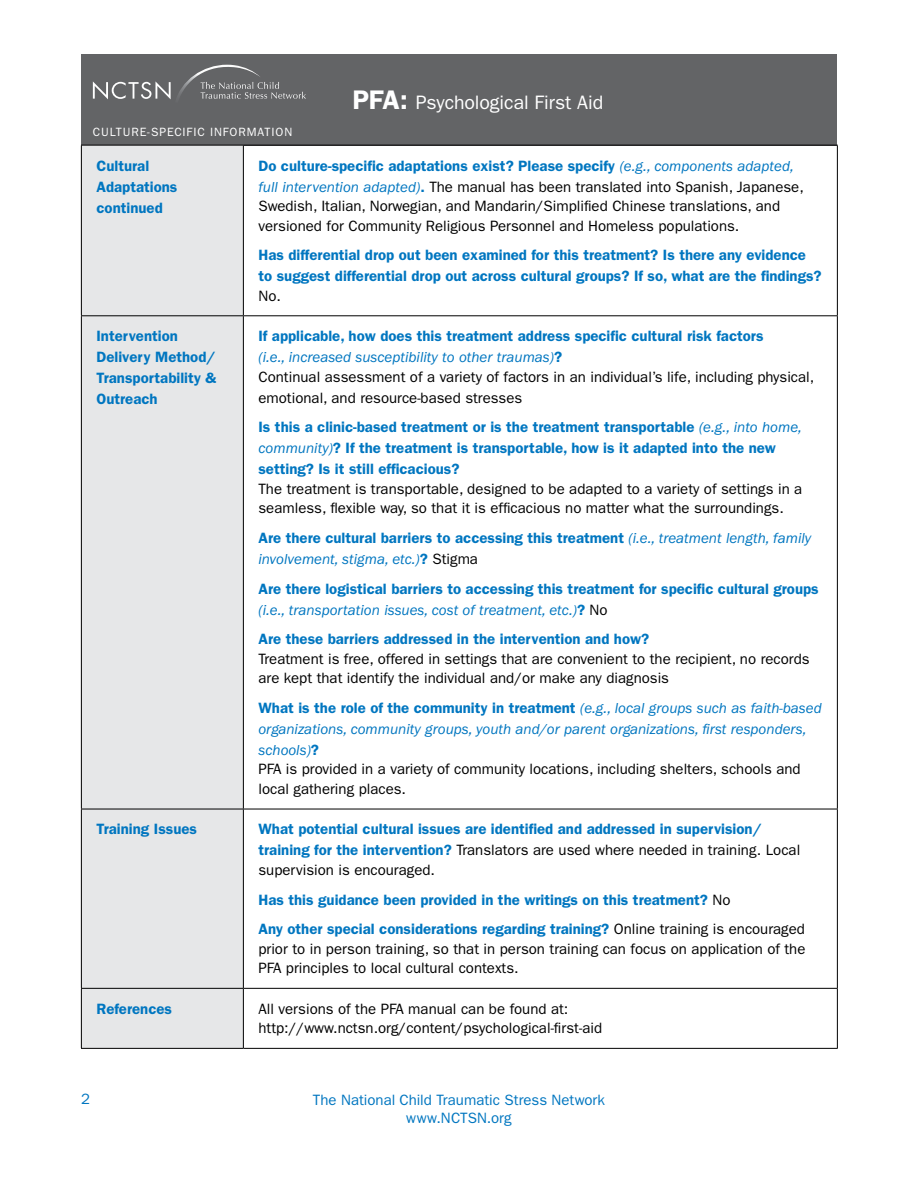
<style>
.page{position:relative;width:918px;height:1188px;background:#fff}
.page>*{position:absolute;margin:0;border:0;box-sizing:border-box;transform-origin:0 0}
.t1{font:19.5px "ITC Franklin Gothic Std";letter-spacing:-.005em;color:#fff}
.t2{font:600 15px/21px "ITC Franklin Gothic Std";color:#0076c0}
.t3{font:15px/19.5px "ITC Franklin Gothic Std";color:#000}
.t4{font:italic 15px/21px "ITC Franklin Gothic Std";color:#0076c0}
.t5{font:15px/18px "ITC Franklin Gothic Std";color:#0076c0;text-align:center}
.t6{font:12px "ITC Franklin Gothic Std";letter-spacing:.075em;color:#fff}
.s1{font-weight:600;font-size:27px}
.s2{font-weight:400;font-style:italic}
.s3{font-weight:400;color:#000}
.s4{font-weight:600;font-style:normal}
.s5{font-style:normal;color:#000}
</style>
<div class="page">
<div style="left:81px;top:54px;width:756px;height:92px;background:#636466"></div>
<svg style="left:93px;top:64px;width:213px;height:36px"></svg>
<div style="left:82px;top:146px;width:161px;height:902px;background:#e6e7e8"></div>
<hr style="left:81px;top:145px;width:162px;height:1px;background:#000">
<hr style="left:81px;top:145px;width:1px;height:170px;background:#000">
<hr style="left:243px;top:145px;width:595px;height:1px;background:#000">
<hr style="left:243px;top:145px;width:1px;height:170px;background:#000">
<hr style="left:837px;top:145px;width:1px;height:170px;background:#000">
<hr style="left:81px;top:315px;width:162px;height:1px;background:#000">
<hr style="left:81px;top:316px;width:1px;height:493px;background:#000">
<hr style="left:243px;top:315px;width:595px;height:1px;background:#000">
<hr style="left:243px;top:316px;width:1px;height:493px;background:#000">
<hr style="left:837px;top:316px;width:1px;height:493px;background:#000">
<hr style="left:81px;top:809px;width:162px;height:1px;background:#000">
<hr style="left:81px;top:809px;width:1px;height:179px;background:#000">
<hr style="left:243px;top:809px;width:595px;height:1px;background:#000">
<hr style="left:243px;top:809px;width:1px;height:179px;background:#000">
<hr style="left:837px;top:809px;width:1px;height:179px;background:#000">
<hr style="left:81px;top:988px;width:162px;height:1px;background:#000">
<hr style="left:81px;top:989px;width:1px;height:59px;background:#000">
<hr style="left:243px;top:988px;width:595px;height:1px;background:#000">
<hr style="left:243px;top:989px;width:1px;height:59px;background:#000">
<hr style="left:837px;top:989px;width:1px;height:59px;background:#000">
<hr style="left:81px;top:1048px;width:162px;height:1px;background:#000">
<hr style="left:243px;top:1048px;width:595px;height:1px;background:#000">
<p class="t6" style="left:93px;top:125px;width:201px">CULTURE-SPECIFIC INFORMATION</p>
<h1 class="t1" style="left:352px;top:91px;width:246px"><span class="s1">NAME:</span> Name Spelled Out</h1>
<h1 class="t1" style="left:352px;top:91px;width:252px"><span class="s1">PFA:</span> Psychological First Aid</h1>
<h1 class="t1" style="left:443px;top:91px;width:169px">General Information</h1>
<p class="t2" style="left:96px;top:155px;width:82px">Cultural<br>Adaptations continued</p>
<p class="t2" style="left:258px;top:155px;width:547px">Do culture-specific adaptations exist? Please specify <span class="s2">(e.g., components adapted, full intervention adapted)</span>. <span class="s3">The manual has been translated into Spanish, Japanese,</span></p>
<p class="t3" style="left:258px;top:196px;width:523px">Swedish, Italian, Norwegian, and Mandarin/Simplified Chinese translations, and versioned for Community Religious Personnel and Homeless populations.</p>
<p class="t2" style="left:258px;top:245px;width:565px">Has differential drop out been examined for this treatment? Is there any evidence to suggest differential drop out across cultural groups? If so, what are the findings?</p>
<p class="t3" style="left:258px;top:286px;width:24px">No.</p>
<p class="t2" style="left:96px;top:326px;width:121px">Intervention<br>Delivery Method/<br>Transportability &amp;<br>Outreach</p>
<p class="t2" style="left:258px;top:326px;width:507px">If applicable, how does this treatment address specific cultural risk factors <span class="s2">(i.e., increased susceptibility to other traumas)</span>?</p>
<p class="t3" style="left:258px;top:366px;width:557px;line-height:21px">Continual assessment of a variety of factors in an individual’s life, including physical, emotional, and resource-based stresses</p>
<p class="t2" style="left:258px;top:417px;width:545px">Is this a clinic-based treatment or is the treatment transportable <span class="s2">(e.g., into home, community)</span>? If the treatment is transportable, how is it adapted into the new setting? Is it still efficacious?</p>
<p class="t3" style="left:258px;top:479px;width:545px">The treatment is transportable, designed to be adapted to a variety of settings in a seamless, flexible way, so that it is efficacious no matter what the surroundings.</p>
<p class="t4" style="left:258px;top:528px;width:554px"><span class="s4">Are there cultural barriers to accessing this treatment</span> (i.e., treatment length, family involvement, stigma, etc.)<span class="s4">?</span> <span class="s5">Stigma</span></p>
<p class="t2" style="left:258px;top:578px;width:562px">Are there logistical barriers to accessing this treatment for specific cultural groups <span class="s2">(i.e., transportation issues, cost of treatment, etc.)</span>? <span class="s3">No</span></p>
<p class="t2" style="left:258px;top:629px;width:392px">Are these barriers addressed in the intervention and how?</p>
<p class="t3" style="left:258px;top:649px;width:553px">Treatment is free, offered in settings that are convenient to the recipient, no records are kept that identify the individual and/or make any diagnosis</p>
<p class="t4" style="left:258px;top:698px;width:565px"><span class="s4">What is the role of the community in treatment</span> (e.g., local groups such as faith-based organizations, community groups, youth and/or parent organizations, first responders, schools)<span class="s4">?</span></p>
<p class="t3" style="left:258px;top:760px;width:544px">PFA is provided in a variety of community locations, including shelters, schools and local gathering places.</p>
<p class="t2" style="left:96px;top:819px;width:102px">Training Issues</p>
<p class="t2" style="left:258px;top:819px;width:543px">What potential cultural issues are identified and addressed in supervision/ training for the intervention? <span class="s3">Translators are used where needed in training. Local</span></p>
<p class="t2" style="left:258px;top:855px;width:548px;line-height:29.7px"><span class="s3">supervision is encouraged.<br></span>Has this guidance been provided in the writings on this treatment? <span class="s3">No<br></span>Any other special considerations regarding training? <span class="s3">Online training is encouraged</span></p>
<p class="t3" style="left:258px;top:939px;width:548px">prior to in person training, so that in person training can focus on application of the<br>PFA principles to local cultural contexts.</p>
<p class="t2" style="left:96px;top:998px;width:77px">References</p>
<p class="t3" style="left:258px;top:999px;width:345px">All versions of the PFA manual can be found at: http://www.nctsn.org/content/psychological-first-aid</p>
<p class="t5" style="left:81px;top:1090px;width:10px">2</p>
<p class="t5" style="left:313px;top:1091px;width:294px">The National Child Traumatic Stress Network www.NCTSN.org</p>
</div>
